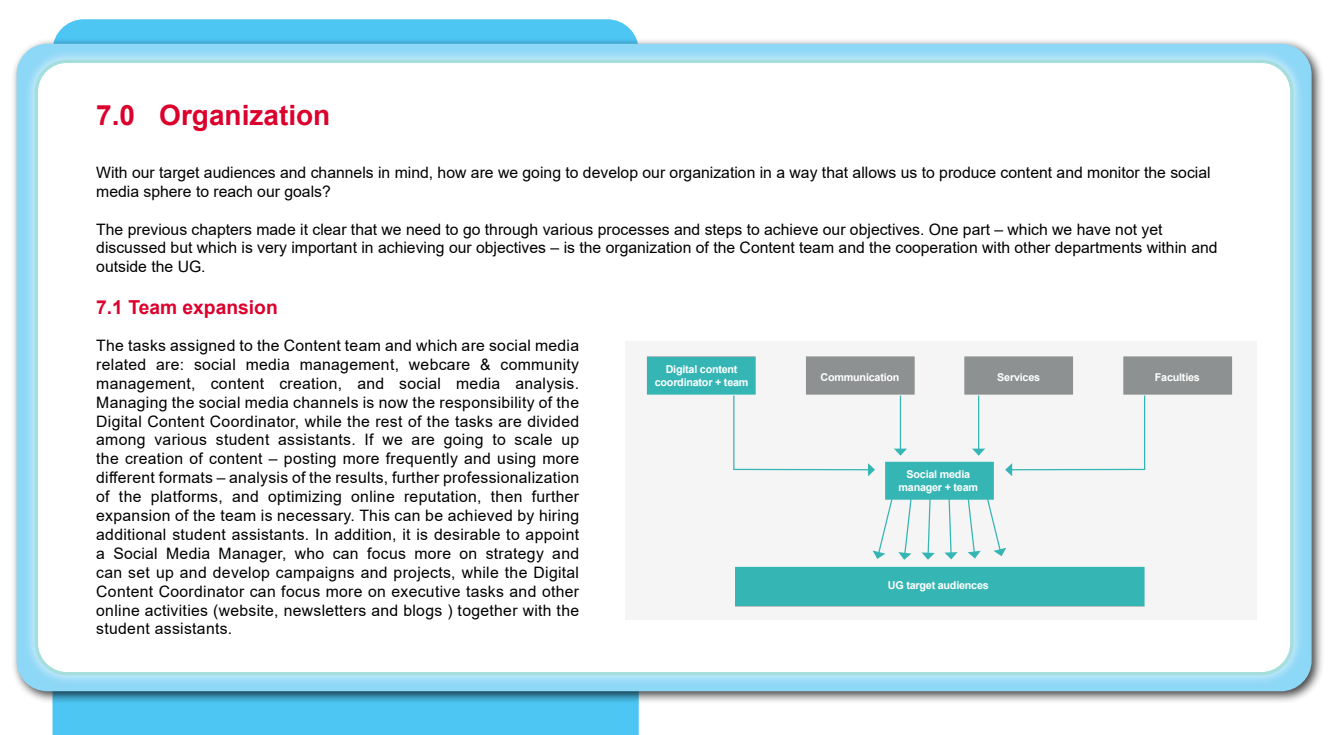
<style>
.page{position:relative;width:1330px;height:735px;background:#fff}
.page>*{position:absolute;margin:0;border:0;box-sizing:border-box;transform-origin:0 0}
.t1{font:700 28px "Arial";color:#dc002d}
.t2{font:700 19.25px "Arial";color:#dc002d}
.t3{font:15.75px/18.9px "Arial";color:#000}
.t4{font:700 10.85px "Arial";letter-spacing:-.02em;color:#fff}
</style>
<div class="page">
<div style="left:52px;top:19px;width:587px;height:716px;background:#4dc6f3"></div>
<div style="left:11px;top:38px;width:1314px;height:666px;background:#000;opacity:.75"></div>
<div style="left:17px;top:44px;width:1295px;height:647px;background:#8dd7f7;border-radius:31px"></div>
<div style="left:23px;top:48px;width:1282px;height:639px;background:#fff;opacity:.75"></div>
<div style="left:33px;top:58px;width:1262px;height:619px;background:#fff"></div>
<div style="left:625px;top:341px;width:632px;height:279px;background:#f5f5f5"></div>
<img style="left:645px;top:347px;width:590px;height:267px">
<svg style="left:873px;top:497px;width:39px;height:63px;background:#ddedec"></svg>
<svg style="left:922px;top:497px;width:13px;height:63px"></svg>
<svg style="left:944px;top:497px;width:14px;height:62px"></svg>
<svg style="left:967px;top:495px;width:39px;height:64px;background:#d9eceb"></svg>
<hr style="left:733px;top:396px;width:1px;height:74px;background:#35b6b4">
<hr style="left:900px;top:396px;width:1px;height:54px;background:#35b6b4">
<svg style="left:894px;top:449px;width:13px;height:7px"></svg>
<hr style="left:978px;top:396px;width:1px;height:54px;background:#35b6b4">
<svg style="left:972px;top:449px;width:13px;height:7px"></svg>
<hr style="left:1144px;top:396px;width:1px;height:74px;background:#35b6b4">
<hr style="left:733px;top:469px;width:136px;height:1px;background:#35b6b4">
<svg style="left:868px;top:463px;width:7px;height:13px"></svg>
<hr style="left:1011px;top:469px;width:134px;height:1px;background:#35b6b4">
<svg style="left:1005px;top:463px;width:7px;height:13px"></svg>
<p class="t1" style="left:96px;top:96px;width:236px">7.0 Organization</p>
<p class="t3" style="left:96px;top:163px;width:1116px">With our target audiences and channels in mind, how are we going to develop our organization in a way that allows us to produce content and monitor the social media sphere to reach our goals?</p>
<p class="t3" style="left:96px;top:220px;width:1123px">The previous chapters made it clear that we need to go through various processes and steps to achieve our objectives. One part – which we have not yet discussed but which is very important in achieving our objectives – is the organization of the Content team and the cooperation with other departments within and outside the UG.</p>
<p class="t2" style="left:96px;top:294px;width:183px">7.1 Team expansion</p>
<p class="t3" style="left:96px;top:336px;width:484px;text-align:justify">The tasks assigned to the Content team and which are social media related are: social media management, webcare &amp; community management, content creation, and social media analysis.<br>Managing the social media channels is now the responsibility of the Digital Content Coordinator, while the rest of the tasks are divided among various student assistants. If we are going to scale up the creation of content – posting more frequently and using more different formats – analysis of the results, further professionalization of the platforms, and optimizing online reputation, then further expansion of the team is necessary. This can be achieved by hiring additional student assistants. In addition, it is desirable to appoint a Social Media Manager, who can focus more on strategy and can set up and develop campaigns and projects, while the Digital Content Coordinator can focus more on executive tasks and other online activities (website, newsletters and blogs ) together with the student assistants.</p>
<p class="t4" style="left:666px;top:362px;width:73px">Digital content</p>
<p class="t4" style="left:655px;top:375px;width:95px">coordinator + team</p>
<p class="t4" style="left:821px;top:369px;width:80px">Communication</p>
<p class="t4" style="left:997px;top:369px;width:44px">Services</p>
<p class="t4" style="left:1155px;top:369px;width:47px">Faculties</p>
<p class="t4" style="left:907px;top:466px;width:65px">Social media</p>
<p class="t4" style="left:899px;top:479px;width:81px">manager + team</p>
<p class="t4" style="left:888px;top:578px;width:102px">UG target audiences</p>
</div>
